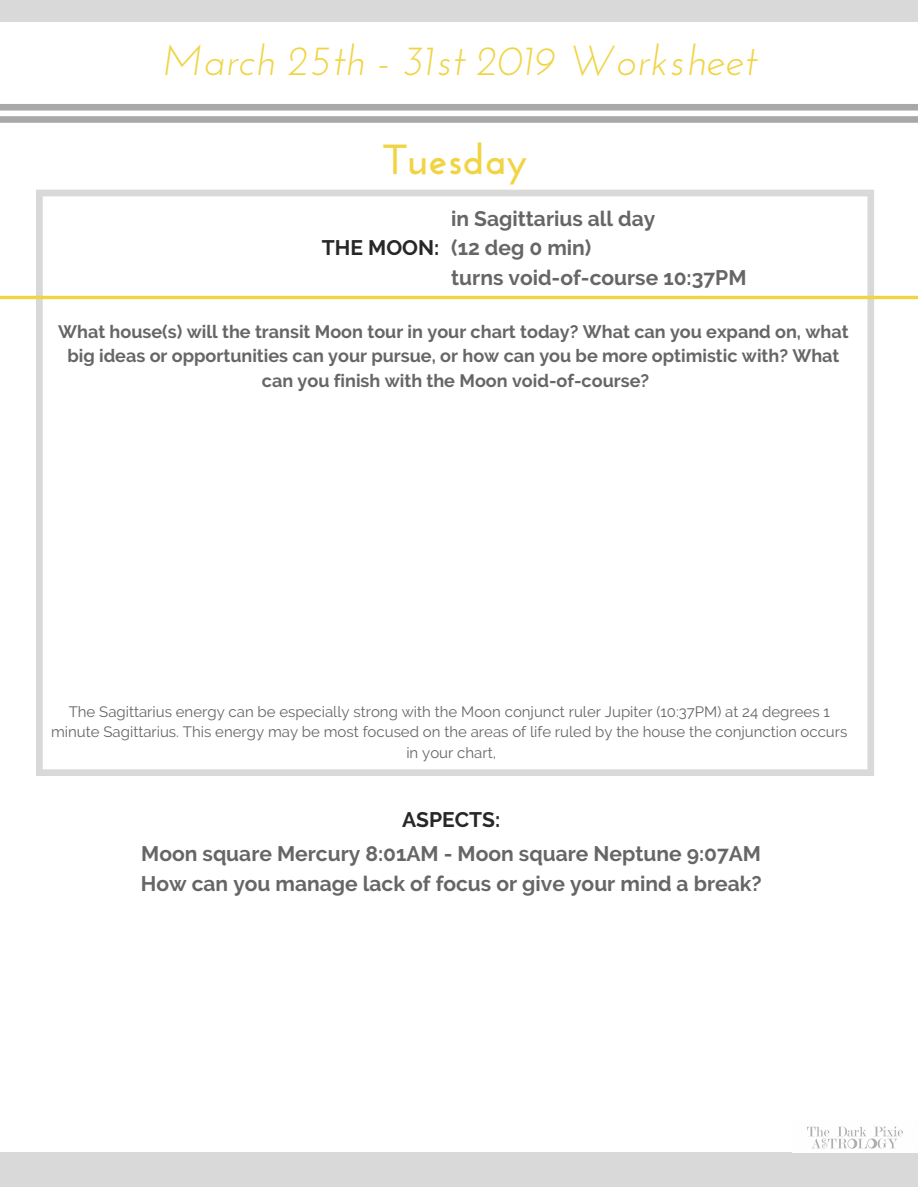
<style>
.page{position:relative;width:918px;height:1187px;background:#fff}
.page>*{position:absolute;margin:0;border:0;box-sizing:border-box;transform-origin:0 0}
.t1{font:italic 42px "Josefin Sans";color:#f0d444}
.t2{font:700 42px "Josefin Sans";color:#f0d444}
.t3{font:700 21px/29.2px "Raleway";color:#666}
.t4{font:700 21px "Raleway";color:#272727}
.t5{font:700 18px/24.8px "Raleway";color:#666;text-align:center}
.t6{font:15px/20.2px "Raleway";color:#666;text-align:center}
</style>
<div class="page">
<div style="left:0;top:0;width:918px;height:22px;background:#d9d9d9"></div>
<div style="left:0;top:1152px;width:918px;height:34px;background:#d9d9d9"></div>
<svg style="left:0;top:104px;width:918px;height:19px"></svg>
<img style="left:807px;top:1126px;width:96px;height:23px">
<svg style="left:36px;top:190px;width:838px;height:586px"></svg>
<svg style="left:0;top:286px;width:918px;height:23px"></svg>
<h1 class="t1" style="left:164px;top:44px;width:594px">March 25th - 31st 2019 Worksheet</h1>
<h1 class="t2" style="left:383px;top:143px;width:145px">Tuesday</h1>
<h2 class="t4" style="left:322px;top:236px;width:119px">THE MOON:</h2>
<h2 class="t3" style="left:451px;top:204px;width:297px">in Sagittarius all day<br>(12 deg 0 min)<br>turns void-of-course 10:37PM</h2>
<p class="t5" style="left:58px;top:319px;width:792px">What house(s) will the transit Moon tour in your chart today? What can you expand on, what big ideas or opportunities can your pursue, or how can you be more optimistic with? What can you finish with the Moon void-of-course?</p>
<p class="t6" style="left:51px;top:701px;width:798px">The Sagittarius energy can be especially strong with the Moon conjunct ruler Jupiter (10:37PM) at 24 degrees 1 minute Sagittarius. This energy may be most focused on the areas of life ruled by the house the conjunction occurs in your chart,</p>
<h2 class="t4" style="left:402px;top:807px;width:100px">ASPECTS:</h2>
<h2 class="t3" style="left:141px;top:839px;width:622px">Moon square Mercury 8:01AM - Moon square Neptune 9:07AM<br>How can you manage lack of focus or give your mind a break?</h2>
</div>
